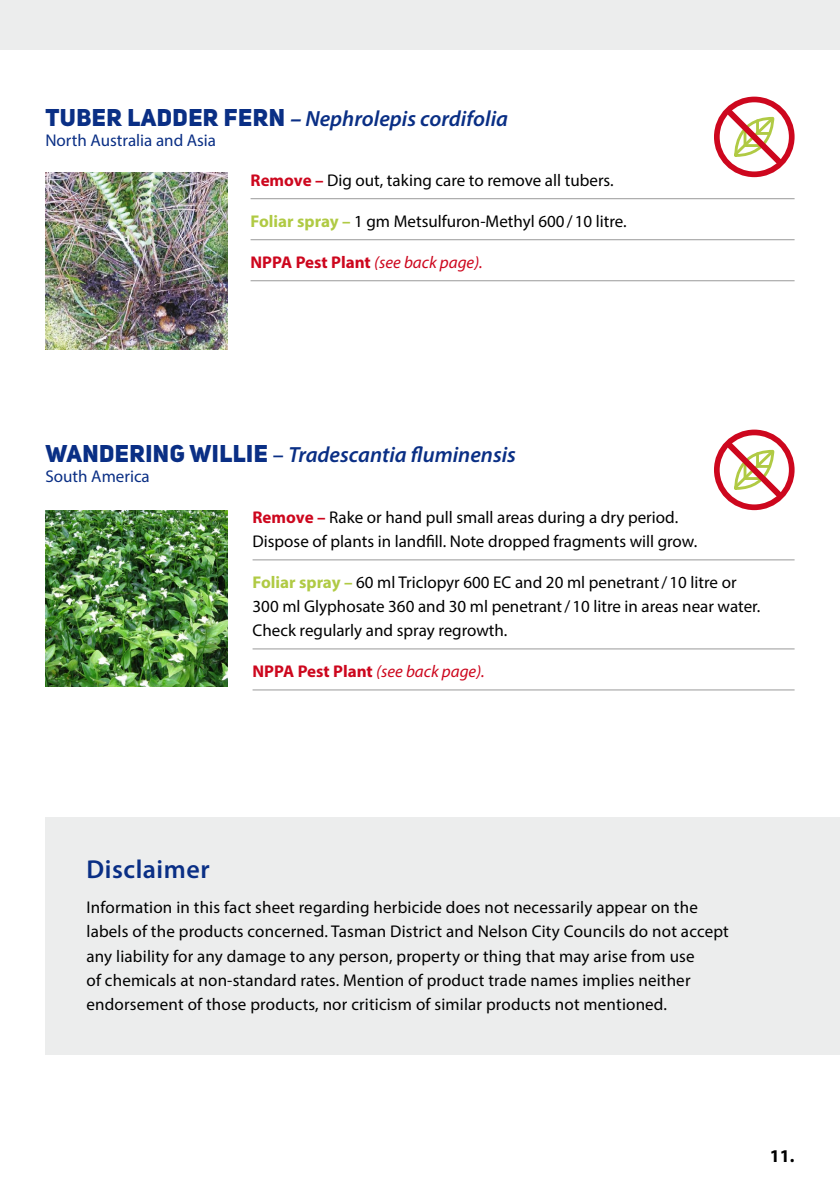
<style>
.page{position:relative;width:840px;height:1191px;background:#fff}
.page>*{position:absolute;margin:0;border:0;box-sizing:border-box;transform-origin:0 0}
.t1{font:600 26px "Myriad Pro";letter-spacing:.02em;color:#0a2f85}
.t2{font:italic 600 22px "Myriad Pro";color:#0a2f85}
.t3{font:700 18px "Myriad Pro";color:#000}
.t4{font:17px/24px "Myriad Pro";letter-spacing:.01em;color:#000}
.t5{font:italic 17px "Myriad Pro";color:#cd071e}
.t6{font:17px "Myriad Pro";color:#0a2f85}
.s1{font-family:"Uni Sans Heavy CAPS";font-weight:400;font-style:normal;font-size:24px}
.s2{font-weight:700}
.s3{font-weight:700;color:#cd071e}
.s4{font-weight:700;color:#b0ca44}
.s5{font-weight:700;font-style:normal}
.s6{font-style:normal}
</style>
<div class="page">
<div style="left:0;top:0;width:839px;height:50px;background:#eceded"></div>
<div style="left:45px;top:817px;width:794px;height:237px;background:#eceded"></div>
<img style="left:45px;top:173px;width:182px;height:176px">
<hr style="left:250px;top:198px;width:544px;height:1px;background:#999">
<hr style="left:250px;top:239px;width:544px;height:1px;background:#999">
<hr style="left:250px;top:280px;width:544px;height:1px;background:#999">
<div style="left:713px;top:97px;width:81px;height:80px;border:6px solid #cd071e;border-radius:50%"></div>
<svg style="left:720px;top:104px;width:66px;height:66px"></svg>
<img style="left:45px;top:510px;width:182px;height:176px">
<hr style="left:252px;top:559px;width:542px;height:1px;background:#999">
<hr style="left:252px;top:648px;width:542px;height:1px;background:#999">
<hr style="left:252px;top:689px;width:542px;height:1px;background:#999">
<div style="left:713px;top:429px;width:81px;height:81px;border:6px solid #cd071e;border-radius:50%"></div>
<svg style="left:720px;top:437px;width:66px;height:66px"></svg>
<p class="t2" style="left:45px;top:104px;width:464px"><span class="s1">TUBER LADDER FERN</span> <span class="s2">–</span> Nephrolepis cordifolia</p>
<p class="t6" style="left:45px;top:130px;width:172px">North Australia and Asia</p>
<p class="t4" style="left:250px;top:168px;width:364px"><span class="s3">Remove –</span> Dig out, taking care to remove all tubers.</p>
<p class="t4" style="left:250px;top:209px;width:377px"><span class="s4">Foliar spray –</span> 1 gm Metsulfuron-Methyl 600/10 litre.</p>
<p class="t5" style="left:250px;top:251px;width:233px"><span class="s5">NPPA Pest Plant</span> (see back page).</p>
<p class="t2" style="left:45px;top:440px;width:472px"><span class="s1">WANDERING WILLIE</span> <span class="s6">–</span> Tradescantia fluminensis</p>
<p class="t6" style="left:45px;top:465px;width:106px">South America</p>
<p class="t4" style="left:252px;top:505px;width:446px"><span class="s3">Remove –</span> Rake or hand pull small areas during a dry period.<br>Dispose of plants in landfill. Note dropped fragments will grow.</p>
<p class="t4" style="left:252px;top:570px;width:509px"><span class="s4">Foliar spray –</span> 60 ml Triclopyr 600 EC and 20 ml penetrant/10 litre or<br>300 ml Glyphosate 360 and 30 ml penetrant/10 litre in areas near water.<br>Check regularly and spray regrowth.</p>
<p class="t5" style="left:252px;top:661px;width:233px"><span class="s5">NPPA Pest Plant</span> (see back page).</p>
<h1 class="t1" style="left:86px;top:853px;width:124px">Disclaimer</h1>
<p class="t4" style="left:86px;top:895px;width:643px">Information in this fact sheet regarding herbicide does not necessarily appear on the labels of the products concerned. Tasman District and Nelson City Councils do not accept any liability for any damage to any person, property or thing that may arise from use<br>of chemicals at non-standard rates. Mention of product trade names implies neither endorsement of those products, nor criticism of similar products not mentioned.</p>
<p class="t3" style="left:769px;top:1144px;width:26px">11.</p>
</div>
